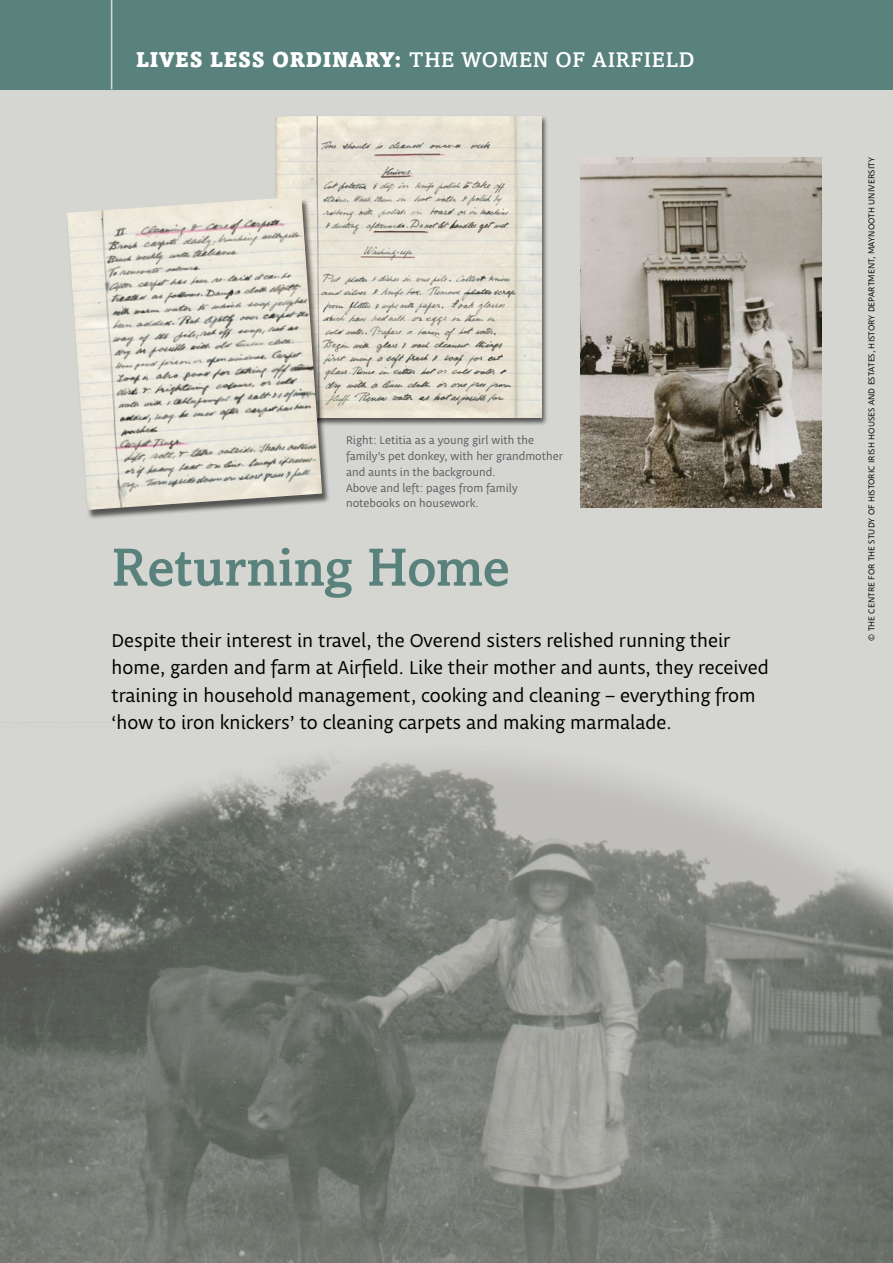
<style>
.page{position:relative;width:893px;height:1263px;background:#d5d5d2}
.page>*{position:absolute;margin:0;border:0;box-sizing:border-box;transform-origin:0 0}
.t1{font:500 53.55px "Amasis MT Std";letter-spacing:.005em;color:#58827b}
.t2{font:900 21.3px "Amasis MT Std";letter-spacing:.03em;color:#fff}
.t3{font:19.65px/27.6px "Obliqua ITC Std";color:#000}
.t4{font:11.85px/15.8px "Obliqua ITC Std";color:#5b6064}
.t5{font:9px "Obliqua ITC Std";letter-spacing:.015em;color:#000}
.s1{font-weight:500}
</style>
<div class="page">
<div style="left:0;top:0;width:893px;height:89px;background:#58827b"></div>
<hr style="left:111px;top:0;width:1px;height:89px;background:#d5d5d2">
<div style="left:275px;top:116px;width:273px;height:310px;background:#000;opacity:.6"></div>
<img style="left:277px;top:116px;width:265px;height:302px">
<img style="left:580px;top:157px;width:241px;height:351px">
<div style="left:66px;top:198px;width:264px;height:322px;background:#000;opacity:.6"></div>
<img style="left:67px;top:196px;width:255px;height:314px">
<img style="left:0;top:757px;width:893px;height:506px">
<p class="t2" style="left:136px;top:46px;width:560px">LIVES LESS ORDINARY: <span class="s1">THE WOMEN OF AIRFIELD</span></p>
<p class="t4" style="left:346px;top:433px;width:218px">Right: Letitia as a young girl with the family’s pet donkey, with her grandmother and aunts in the background.<br>Above and left: pages from family notebooks on housework.</p>
<h1 class="t1" style="left:112px;top:535px;width:400px">Returning Home</h1>
<p class="t3" style="left:112px;top:627px;width:659px">Despite their interest in travel, the Overend sisters relished running their home, garden and farm at Airfield. Like their mother and aunts, they received training in household management, cooking and cleaning – everything from ‘how to iron knickers’ to cleaning carpets and making marmalade.</p>
<p class="t5" style="left:867px;top:641px;width:485px;rotate:-90deg">© THE CENTRE FOR THE STUDY OF HISTORIC IRISH HOUSES AND ESTATES, HISTORY DEPARTMENT, MAYNOOTH UNIVERSITY</p>
</div>
